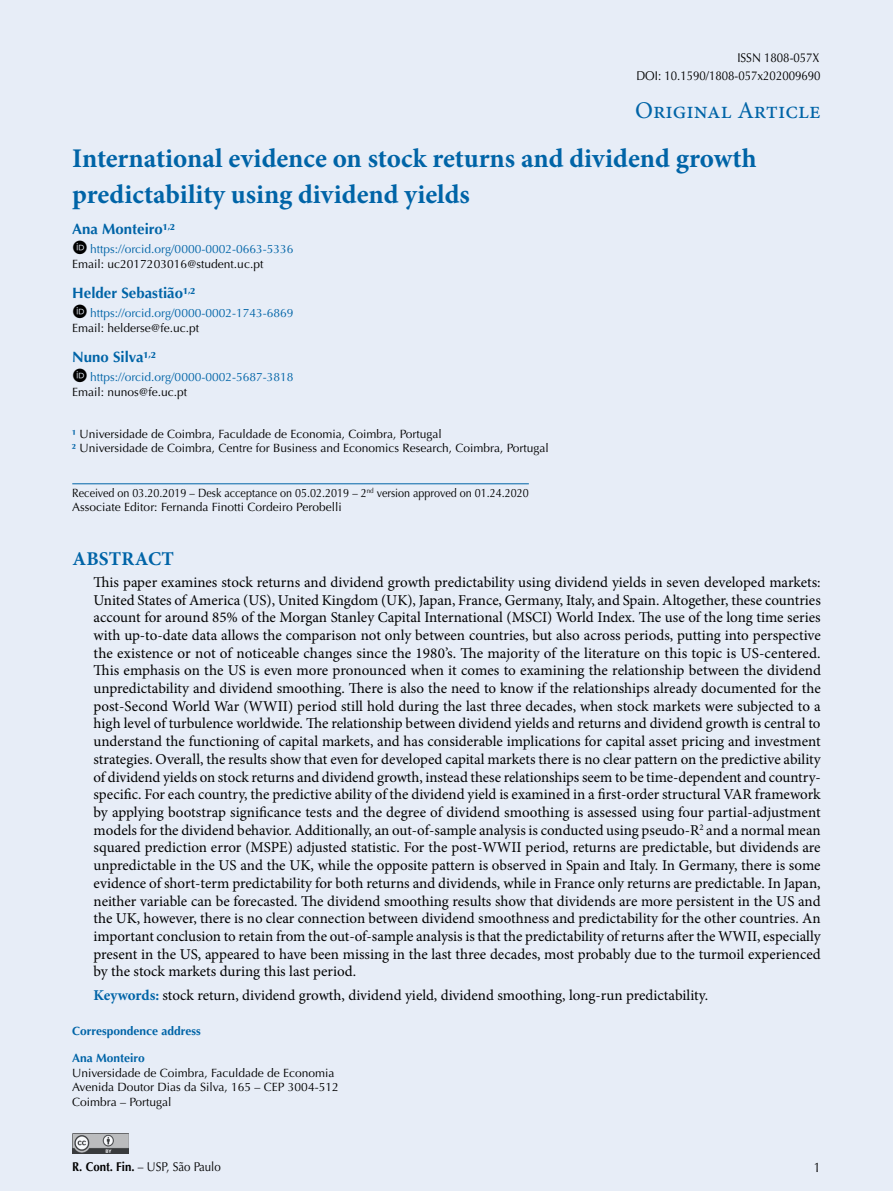
<style>
.page{position:relative;width:893px;height:1191px;background:#e7edf7}
.page>*{position:absolute;margin:0;border:0;box-sizing:border-box;transform-origin:0 0}
.TITULO{font:700 27px/36px "Minion Pro";color:#0064a7}
.t1{font:24px "Minion Pro";color:#0064a7}
.ABSTRACT1{font:700 19.5px "Minion Pro";letter-spacing:.01em;color:#0064a7}
.ABSTRACT2{font:15px/17.7px "Minion Pro";letter-spacing:-.005em;color:#000;text-align:justify}
.KEY_WORDS{font:15px "Minion Pro";color:#000}
.AUTORES{font:700 15px "Optima LT Std";color:#0064a7}
.t2{font:13.5px "Optima LT Std";color:#000;scale:.9 1}
.DOI{font:12.75px "Optima LT Std";color:#000;scale:.9 1}
.RODAPE{font:12.75px "Optima LT Std";color:#000;scale:.9 1}
.AFILIACÃO_1{font:12px "Optima LT Std";color:#000}
.NOTAS{font:12px "Optima LT Std";color:#000}
.NOTAS-2{font:12px "Optima LT Std";color:#0064a7}
.NOTA_CORRESP{font:12px "Optima LT Std";color:#000}
.RECEPCÃO{font:12px "Optima LT Std";color:#000;scale:.9 1}
.ENDERECO{font:700 12px "Optima LT Std";color:#0064a7}
.NOME_CORRESP{font:700 12px "Optima LT Std";color:#0064a7}
.s1{font-weight:700;color:#0064a7}
.s2{font-weight:700}
</style>
<div class="page">
<img style="left:72px;top:1133px;width:56px;height:20px">
<hr style="left:72px;top:483px;width:457px;height:1px;background:#0064a7">
<p class="DOI" style="left:737px;top:50px;width:93px">ISSN 1808-057X</p>
<p class="DOI" style="left:636px;top:68px;width:206px">DOI: 10.1590/1808-057x202009690</p>
<p class="t1" style="left:635px;top:94px;width:187px">Original Article</p>
<p class="TITULO" style="left:72px;top:140px;width:686px">International evidence on stock returns and dividend growth predictability using dividend yields</p>
<p class="AUTORES" style="left:72px;top:220px;width:105px">Ana Monteiro¹<sup>,</sup>²</p>
<p class="NOTAS-2" style="left:90px;top:242px;width:205px">https://orcid.org/0000-0002-0663-5336</p>
<p class="NOTAS" style="left:72px;top:256px;width:193px">Email: uc2017203016@student.uc.pt</p>
<p class="AUTORES" style="left:72px;top:284px;width:125px">Helder Sebastião¹<sup>,</sup>²</p>
<p class="NOTAS-2" style="left:90px;top:306px;width:205px">https://orcid.org/0000-0002-1743-6869</p>
<p class="NOTAS" style="left:72px;top:320px;width:128px">Email: helderse@fe.uc.pt</p>
<p class="AUTORES" style="left:72px;top:348px;width:85px">Nuno Silva¹<sup>,</sup>²</p>
<p class="NOTAS-2" style="left:90px;top:370px;width:205px">https://orcid.org/0000-0002-5687-3818</p>
<p class="NOTAS" style="left:72px;top:385px;width:116px">Email: nunos@fe.uc.pt</p>
<p class="AFILIACÃO_1" style="left:72px;top:427px;width:371px"><span class="s1">¹</span> Universidade de Coimbra, Faculdade de Economia, Coimbra, Portugal</p>
<p class="AFILIACÃO_1" style="left:72px;top:441px;width:478px"><span class="s1">²</span> Universidade de Coimbra, Centre for Business and Economics Research, Coimbra, Portugal</p>
<p class="RECEPCÃO" style="left:72px;top:486px;width:509px">Received on 03.20.2019 – Desk acceptance on 05.02.2019 – 2<sup>nd</sup> version approved on 01.24.2020</p>
<p class="NOTAS" style="left:72px;top:500px;width:271px">Associate Editor: Fernanda Finotti Cordeiro Perobelli</p>
<p class="ABSTRACT1" style="left:72px;top:545px;width:103px">ABSTRACT</p>
<p class="ABSTRACT2" style="left:94px;top:573px;width:729px">This paper examines stock returns and dividend growth predictability using dividend yields in seven developed markets:<br>United States of America (US), United Kingdom (UK), Japan, France, Germany, Italy, and Spain. Altogether, these countries account for around 85% of the Morgan Stanley Capital International (MSCI) World Index. The use of the long time series with up-to-date data allows the comparison not only between countries, but also across periods, putting into perspective the existence or not of noticeable changes since the 1980’s. The majority of the literature on this topic is US-centered.<br>This emphasis on the US is even more pronounced when it comes to examining the relationship between the dividend unpredictability and dividend smoothing. There is also the need to know if the relationships already documented for the post-Second World War (WWII) period still hold during the last three decades, when stock markets were subjected to a high level of turbulence worldwide. The relationship between dividend yields and returns and dividend growth is central to understand the functioning of capital markets, and has considerable implications for capital asset pricing and investment strategies. Overall, the results show that even for developed capital markets there is no clear pattern on the predictive ability of dividend yields on stock returns and dividend growth, instead these relationships seem to be time-dependent and country&shy;specific. For each country, the predictive ability of the dividend yield is examined in a first-order structural VAR framework by applying bootstrap significance tests and the degree of dividend smoothing is assessed using four partial-adjustment models for the dividend behavior. Additionally, an out-of-sample analysis is conducted using pseudo-R<sup>2</sup> and a normal mean squared prediction error (MSPE) adjusted statistic. For the post-WWII period, returns are predictable, but dividends are unpredictable in the US and the UK, while the opposite pattern is observed in Spain and Italy. In Germany, there is some evidence of short-term predictability for both returns and dividends, while in France only returns are predictable. In Japan, neither variable can be forecasted. The dividend smoothing results show that dividends are more persistent in the US and the UK, however, there is no clear connection between dividend smoothness and predictability for the other countries. An important conclusion to retain from the out-of-sample analysis is that the predictability of returns after the WWII, especially present in the US, appeared to have been missing in the last three decades, most probably due to the turmoil experienced by the stock markets during this last period.</p>
<p class="KEY_WORDS" style="left:94px;top:984px;width:616px"><span class="s1">Keywords:</span> stock return, dividend growth, dividend yield, dividend smoothing, long-run predictability.</p>
<p class="ENDERECO" style="left:72px;top:1024px;width:130px">Correspondence address</p>
<p class="NOME_CORRESP" style="left:72px;top:1051px;width:74px">Ana Monteiro</p>
<p class="NOTA_CORRESP" style="left:72px;top:1065px;width:264px">Universidade de Coimbra, Faculdade de Economia</p>
<p class="NOTA_CORRESP" style="left:72px;top:1080px;width:268px">Avenida Doutor Dias da Silva, 165 – CEP 3004-512</p>
<p class="NOTA_CORRESP" style="left:72px;top:1094px;width:101px">Coimbra – Portugal</p>
<p class="RODAPE" style="left:72px;top:1159px;width:166px"><span class="s2">R. Cont. Fin.</span> – USP, São Paulo</p>
<p class="t2" style="left:814px;top:1160px;width:9px">1</p>
</div>
